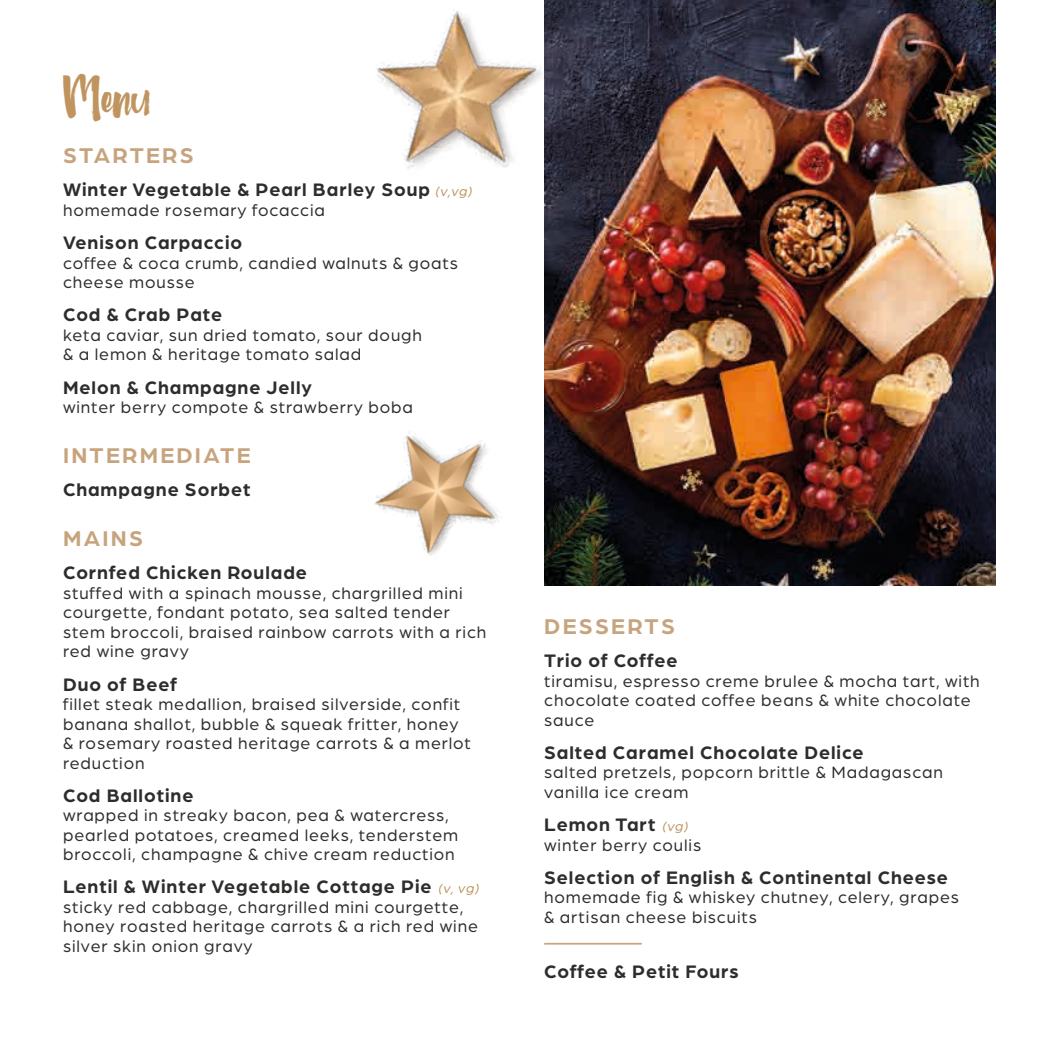
<style>
.page{position:relative;width:1042px;height:1042px;background:#fff}
.page>*{position:absolute;margin:0;border:0;box-sizing:border-box;transform-origin:0 0}
.t1{font:47.25px "Glamz";color:#bf945f}
.t2{font:700 22.75px "Arboria";letter-spacing:.1em;color:#c7a47d}
.t3{font:700 19.25px "Arboria";letter-spacing:.05em;color:#2e2d2c}
.t4{font:17.5px/19.4px "Arboria";letter-spacing:.05em;color:#2e2d2c}
.s1{font-weight:400;font-style:italic;font-size:14px;color:#bf945f}
</style>
<div class="page">
<img style="left:544px;top:0;width:451px;height:585px">
<hr style="left:544px;top:943px;width:98px;height:1px;background:#c7a47d">
<img style="left:374px;top:382px;width:179px;height:204px">
<img style="left:377px;top:0;width:203px;height:238px">
<h1 class="t1" style="left:63px;top:69px;width:89px">Menu</h1>
<h2 class="t2" style="left:63px;top:140px;width:132px">STARTERS</h2>
<p class="t3" style="left:63px;top:177px;width:413px">Winter Vegetable &amp; Pearl Barley Soup <span class="s1">(v,vg)</span></p>
<p class="t4" style="left:63px;top:200px;width:263px">homemade rosemary focaccia</p>
<p class="t3" style="left:63px;top:229px;width:181px">Venison Carpaccio</p>
<p class="t4" style="left:63px;top:252px;width:396px">coffee &amp; coca crumb, candied walnuts &amp; goats cheese mousse</p>
<p class="t3" style="left:63px;top:302px;width:161px">Cod &amp; Crab Pate</p>
<p class="t4" style="left:63px;top:325px;width:360px">keta caviar, sun dried tomato, sour dough &amp; a lemon &amp; heritage tomato salad</p>
<p class="t3" style="left:63px;top:374px;width:250px">Melon &amp; Champagne Jelly</p>
<p class="t4" style="left:63px;top:397px;width:351px">winter berry compote &amp; strawberry boba</p>
<h2 class="t2" style="left:63px;top:440px;width:189px">INTERMEDIATE</h2>
<p class="t3" style="left:63px;top:476px;width:189px">Champagne Sorbet</p>
<h2 class="t2" style="left:63px;top:523px;width:81px">MAINS</h2>
<p class="t3" style="left:63px;top:560px;width:245px">Cornfed Chicken Roulade</p>
<p class="t4" style="left:63px;top:582px;width:425px">stuffed with a spinach mousse, chargrilled mini courgette, fondant potato, sea salted tender stem broccoli, braised rainbow carrots with a rich red wine gravy</p>
<p class="t3" style="left:63px;top:671px;width:115px">Duo of Beef</p>
<p class="t4" style="left:63px;top:694px;width:409px">fillet steak medallion, braised silverside, confit banana shallot, bubble &amp; squeak fritter, honey &amp; rosemary roasted heritage carrots &amp; a merlot reduction</p>
<p class="t3" style="left:63px;top:782px;width:132px">Cod Ballotine</p>
<p class="t4" style="left:63px;top:805px;width:396px">wrapped in streaky bacon, pea &amp; watercress, pearled potatoes, creamed leeks, tenderstem broccoli, champagne &amp; chive cream reduction</p>
<p class="t3" style="left:63px;top:874px;width:420px">Lentil &amp; Winter Vegetable Cottage Pie <span class="s1">(v, vg)</span></p>
<p class="t4" style="left:63px;top:896px;width:416px">sticky red cabbage, chargrilled mini courgette, honey roasted heritage carrots &amp; a rich red wine silver skin onion gravy</p>
<h2 class="t2" style="left:544px;top:610px;width:132px">DESSERTS</h2>
<p class="t3" style="left:544px;top:647px;width:135px">Trio of Coffee</p>
<p class="t4" style="left:544px;top:670px;width:437px">tiramisu, espresso creme brulee &amp; mocha tart, with chocolate coated coffee beans &amp; white chocolate sauce</p>
<p class="t3" style="left:544px;top:739px;width:321px">Salted Caramel Chocolate Delice</p>
<p class="t4" style="left:544px;top:762px;width:400px">salted pretzels, popcorn brittle &amp; Madagascan vanilla ice cream</p>
<p class="t3" style="left:544px;top:811px;width:148px">Lemon Tart <span class="s1">(vg)</span></p>
<p class="t4" style="left:544px;top:834px;width:159px">winter berry coulis</p>
<p class="t3" style="left:544px;top:864px;width:405px">Selection of English &amp; Continental Cheese</p>
<p class="t4" style="left:544px;top:887px;width:416px">homemade fig &amp; whiskey chutney, celery, grapes &amp; artisan cheese biscuits</p>
<p class="t3" style="left:544px;top:958px;width:196px">Coffee &amp; Petit Fours</p>
</div>
